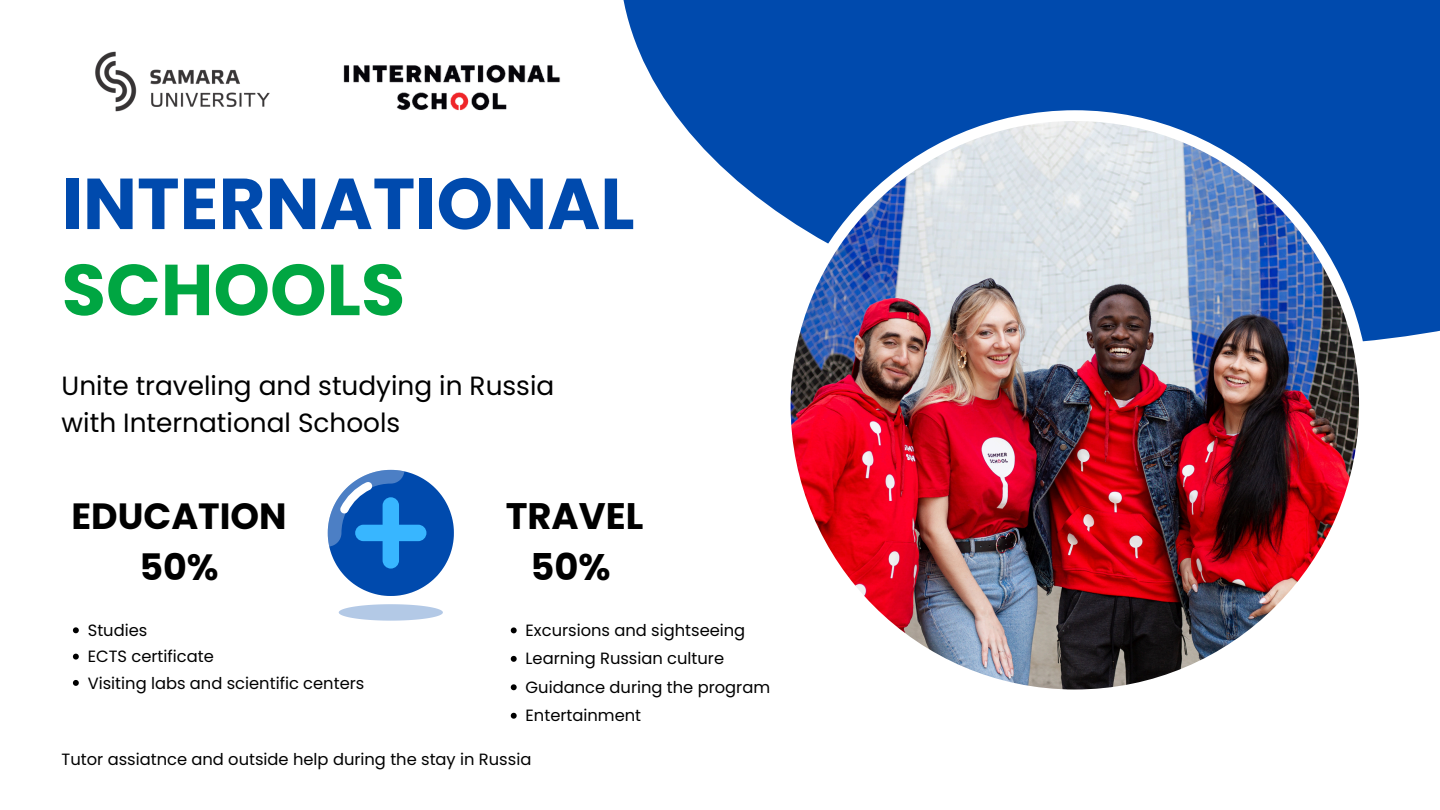
<style>
.page{position:relative;width:1440px;height:810px;background:#fff}
.page>*{position:absolute;margin:0;border:0;box-sizing:border-box;transform-origin:0 0}
.t1{font:700 72px "Poppins";color:#004aad}
.t2{font:700 72px "Poppins";color:#00a642}
.t3{font:700 36.9px/51.7px "Poppins";color:#000;text-align:center}
.t4{font:700 36.5px/51px "Poppins";color:#000;text-align:center}
.t5{font:26.4px/36.8px "Poppins";color:#000}
.t6{font:16.3px "Poppins";color:#000}
</style>
<div class="page">
<img style="left:95px;top:51px;width:175px;height:61px">
<img style="left:343px;top:64px;width:218px;height:47px">
<svg style="left:623px;top:0;width:817px;height:341px;fill:#004aad"></svg>
<img style="left:780px;top:110px;width:590px;height:580px">
<svg style="left:339px;top:604px;width:104px;height:17px"></svg>
<svg style="left:328px;top:470px;width:126px;height:126px"></svg>
<div style="left:383px;top:497px;width:16px;height:72px;background:#38b6ff;border-radius:8px"></div>
<div style="left:355px;top:525px;width:71px;height:16px;background:#38b6ff;border-radius:8px"></div>
<svg style="left:73px;top:627px;width:6px;height:6px"></svg>
<svg style="left:73px;top:654px;width:6px;height:6px"></svg>
<svg style="left:73px;top:680px;width:6px;height:6px"></svg>
<svg style="left:511px;top:627px;width:6px;height:6px"></svg>
<svg style="left:511px;top:656px;width:6px;height:6px"></svg>
<svg style="left:511px;top:684px;width:6px;height:6px"></svg>
<svg style="left:511px;top:713px;width:6px;height:6px"></svg>
<p class="t1" style="left:62px;top:153px;width:574px">INTERNATIONAL</p>
<p class="t2" style="left:62px;top:240px;width:345px">SCHOOLS</p>
<p class="t5" style="left:62px;top:368px;width:494px">Unite traveling and studying in Russia with International Schools</p>
<p class="t4" style="left:72px;top:491px;width:217px">EDUCATION<br>50%</p>
<p class="t3" style="left:506px;top:490px;width:139px">TRAVEL<br>50%</p>
<p class="t6" style="left:88px;top:619px;width:61px">Studies</p>
<h2 class="t6" style="left:88px;top:645px;width:128px">ECTS certificate</h2>
<h2 class="t6" style="left:88px;top:671px;width:278px">Visiting labs and scientific centers</h2>
<p class="t6" style="left:526px;top:619px;width:221px">Excursions and sightseeing</p>
<p class="t6" style="left:526px;top:647px;width:200px">Learning Russian culture</p>
<p class="t6" style="left:526px;top:676px;width:246px">Guidance during the program</p>
<p class="t6" style="left:526px;top:704px;width:117px">Entertainment</p>
<p class="t6" style="left:62px;top:748px;width:471px">Tutor assiatnce and outside help during the stay in Russia</p>
</div>
